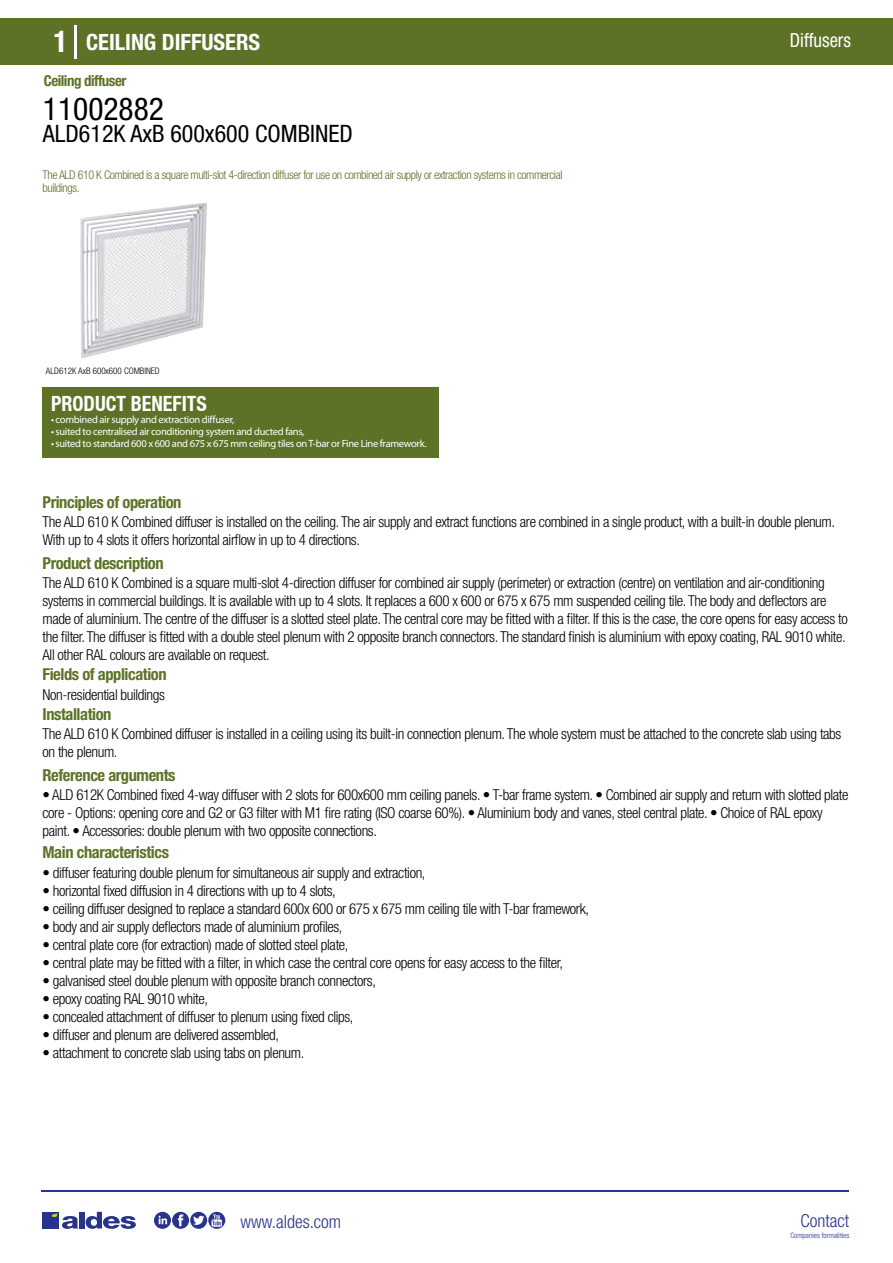
<style>
.page{position:relative;width:893px;height:1263px;background:#fff}
.page>*{position:absolute;margin:0;border:0;box-sizing:border-box;transform-origin:0 0}
.t1{font:condensed 31.5px "Helvetica Neue LT Std";color:#000}
.t2{font:condensed 24px "Helvetica Neue LT Std";color:#000}
.t3{font:700 condensed 22.5px "Helvetica Neue LT Std";color:#fff}
.t4{font:700 condensed 21px "Helvetica Neue";color:#fff;scale:.95 1}
.t5{font:condensed 19.5px "Helvetica Neue LT Std";color:#fff;scale:.95 1}
.t6{font:300 condensed 18px "Helvetica Neue";color:#28348b}
.t7{font:700 condensed 16.5px "Helvetica Neue LT Std";letter-spacing:-.025em;color:#5d7227}
.t8{font:300 condensed 15px/18px "Helvetica Neue LT Std";letter-spacing:-.025em;color:#000}
.t9{font:700 condensed 15px "Helvetica Neue LT Std";letter-spacing:-.035em;color:#5d7227}
.t10{font:300 condensed 12px/13.5px "Helvetica Neue LT Std";letter-spacing:-.035em;color:#5d7227}
.t11{font:10.5px "Myriad Pro";letter-spacing:-.03em;color:#fff}
.t12{font:300 condensed 9px "Helvetica Neue";color:#000}
.t13{font:300 condensed 7.5px "Helvetica Neue";color:#28348b}
.s1{font-size:30px}
</style>
<div class="page">
<div style="left:0;top:18px;width:893px;height:46px;background:#5d7227"></div>
<div style="left:43px;top:387px;width:396px;height:70px;background:#5d7227"></div>
<hr style="left:74px;top:25px;width:2px;height:33px;background:#fff">
<svg style="left:80px;top:202px;width:127px;height:157px"></svg>
<hr style="left:41px;top:1190px;width:808px;height:1px;background:#28348b">
<svg style="left:154px;top:1212px;width:71px;height:17px"></svg>
<div style="left:42px;top:1212px;width:17px;height:16px;background:#28348b"></div>
<div style="left:79px;top:1212px;width:5px;height:16px;background:#28348b"></div>
<svg style="left:86px;top:1212px;width:50px;height:17px"></svg>
<svg style="left:52px;top:1213px;width:26px;height:16px"></svg>
<h3 class="t3" style="left:54px;top:28px;width:208px"><span class="s1">1</span> CEILING DIFFUSERS</h3>
<h3 class="t5" style="left:790px;top:29px;width:66px">Diffusers</h3>
<p class="t9" style="left:44px;top:71px;width:84px">Ceiling diffuser</p>
<h1 class="t1" style="left:43px;top:91px;width:122px">11002882</h1>
<h2 class="t2" style="left:43px;top:120px;width:311px">ALD612K AxB 600x600 COMBINED</h2>
<p class="t10" style="left:43px;top:167px;width:522px">The ALD 610 K Combined is a square multi-slot 4-direction diffuser for use on combined air supply or extraction systems in commercial buildings.</p>
<p class="t12" style="left:46px;top:365px;width:115px">ALD612K AxB 600x600 COMBINED</p>
<p class="t12" style="left:61px;top:365px;width:81px">610 K Combined diffuser</p>
<h3 class="t4" style="left:51px;top:391px;width:166px">PRODUCT BENEFITS</h3>
<p class="t11" style="left:51px;top:413px;width:185px">• combined air supply and extraction diffuser,</p>
<p class="t11" style="left:51px;top:425px;width:255px">• suited to centralised air conditioning system and ducted fans,</p>
<p class="t11" style="left:51px;top:437px;width:377px">• suited to standard 600 x 600 and 675 x 675 mm ceiling tiles on T-bar or Fine Line framework.</p>
<p class="t7" style="left:43px;top:492px;width:140px">Principles of operation</p>
<p class="t8" style="left:43px;top:513px;width:794px">The ALD 610 K Combined diffuser is installed on the ceiling. The air supply and extract functions are combined in a single product, with a built-in double plenum.<br>With up to 4 slots it offers horizontal airflow in up to 4 directions.</p>
<p class="t8" style="left:43px;top:573px;width:807px">The ALD 610 K Combined is a square multi-slot 4-direction diffuser for combined air supply (perimeter) or extraction (centre) on ventilation and air-conditioning systems in commercial buildings. It is available with up to 4 slots. It replaces a 600 x 600 or 675 x 675 mm suspended ceiling tile. The body and deflectors are made of aluminium. The centre of the diffuser is a slotted steel plate. The central core may be fitted with a filter. If this is the case, the core opens for easy access to the filter. The diffuser is fitted with a double steel plenum with 2 opposite branch connectors. The standard finish is aluminium with epoxy coating, RAL 9010 white.<br>All other RAL colours are available on request.</p>
<p class="t8" style="left:43px;top:685px;width:124px">Non-residential buildings</p>
<p class="t8" style="left:43px;top:725px;width:800px">The ALD 610 K Combined diffuser is installed in a ceiling using its built-in connection plenum. The whole system must be attached to the concrete slab using tabs on the plenum.</p>
<p class="t7" style="left:43px;top:553px;width:123px">Product description</p>
<p class="t7" style="left:43px;top:664px;width:126px">Fields of application</p>
<p class="t7" style="left:43px;top:704px;width:70px">Installation</p>
<p class="t7" style="left:43px;top:765px;width:135px">Reference arguments</p>
<p class="t8" style="left:43px;top:785px;width:807px">• ALD 612K Combined fixed 4-way diffuser with 2 slots for 600x600 mm ceiling panels. • T-bar frame system. • Combined air supply and return with slotted plate core - Options: opening core and G2 or G3 filter with M1 fire rating (ISO coarse 60%). • Aluminium body and vanes, steel central plate. • Choice of RAL epoxy paint. • Accessories: double plenum with two opposite connections.</p>
<p class="t7" style="left:43px;top:843px;width:128px">Main characteristics</p>
<p class="t8" style="left:43px;top:863px;width:385px">• diffuser featuring double plenum for simultaneous air supply and extraction,</p>
<p class="t8" style="left:43px;top:881px;width:295px">• horizontal fixed diffusion in 4 directions with up to 4 slots,</p>
<p class="t8" style="left:43px;top:899px;width:548px">• ceiling diffuser designed to replace a standard 600x 600 or 675 x 675 mm ceiling tile with T-bar framework,</p>
<p class="t8" style="left:43px;top:917px;width:302px">• body and air supply deflectors made of aluminium profiles,</p>
<p class="t8" style="left:43px;top:935px;width:307px">• central plate core (for extraction) made of slotted steel plate,</p>
<p class="t8" style="left:43px;top:953px;width:522px">• central plate may be fitted with a filter, in which case the central core opens for easy access to the filter,</p>
<p class="t8" style="left:43px;top:971px;width:335px">• galvanised steel double plenum with opposite branch connectors,</p>
<p class="t8" style="left:43px;top:989px;width:167px">• epoxy coating RAL 9010 white,</p>
<p class="t8" style="left:43px;top:1007px;width:313px">• concealed attachment of diffuser to plenum using fixed clips,</p>
<p class="t8" style="left:43px;top:1025px;width:238px">• diffuser and plenum are delivered assembled,</p>
<p class="t8" style="left:43px;top:1043px;width:263px">• attachment to concrete slab using tabs on plenum.</p>
<p class="t6" style="left:240px;top:1211px;width:102px">www.aldes.com</p>
<p class="t6" style="left:800px;top:1211px;width:50px">Contact</p>
<p class="t13" style="left:790px;top:1230px;width:60px">Companies formalities</p>
</div>
